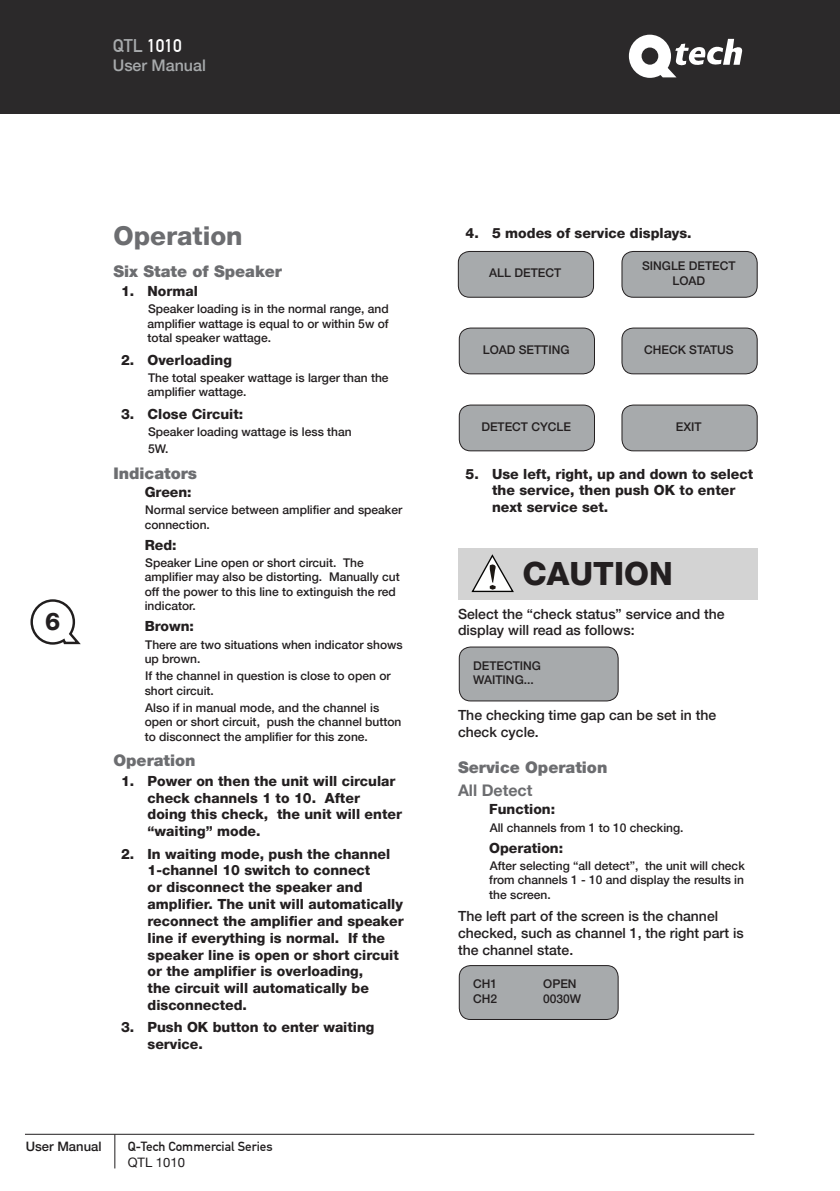
<style>
.page{position:relative;width:840px;height:1191px;background:#fff}
.page>*{position:absolute;margin:0;border:0;box-sizing:border-box;transform-origin:0 0}
.t1{font:800 32px "Helvetica Neue";color:#231f20}
.t2{font:800 26px "Helvetica Neue";color:#6c6d70}
.t3{font:800 24px "Helvetica Neue";color:#231f20}
.t4{font:18px "DIN Mittelschrift";color:#fff}
.t5{font:900 16px "Helvetica Neue";color:#6c6d70}
.t6{font:500 16px "Helvetica Neue";color:#a7aaac}
.t7{font:700 16px "Helvetica Neue";color:#6c6d70}
.t8{font:800 14px/16.8px "Helvetica Neue";color:#231f20}
.t9{font:500 14px/16.8px "Helvetica Neue";color:#231f20}
.t10{font:13px "DIN Mittelschrift";color:#201d1e}
.t11{font:500 13px "Helvetica Neue";color:#201d1e}
.t12{font:13px "Helvetica Neue";color:#201d1e}
.t13{font:500 12px/14.4px "Helvetica Neue";color:#231f20}
.s1{color:#a7aaac}
</style>
<div class="page">
<hr style="left:25px;top:1134px;width:728px;height:1px;background:#201d1e">
<hr style="left:114px;top:1134px;width:1px;height:34px;background:#201d1e">
<div style="left:0;top:0;width:839px;height:113px;background:#2b292a"></div>
<svg style="left:30px;top:599px;width:51px;height:46px"></svg>
<svg style="left:628px;top:35px;width:114px;height:43px"></svg>
<div style="left:458px;top:251px;width:135px;height:46px;background:#a7aaac;border-radius:11px"></div>
<div style="left:457px;top:251px;width:136px;height:47px;border:1px solid #231f20;border-radius:11px"></div>
<div style="left:459px;top:328px;width:135px;height:46px;background:#a7aaac;border-radius:11px"></div>
<div style="left:458px;top:327px;width:136px;height:47px;border:1px solid #231f20;border-radius:11px"></div>
<div style="left:459px;top:405px;width:135px;height:46px;background:#a7aaac;border-radius:11px"></div>
<div style="left:458px;top:404px;width:136px;height:47px;border:1px solid #231f20;border-radius:11px"></div>
<div style="left:621px;top:405px;width:135px;height:46px;background:#a7aaac;border-radius:11px"></div>
<div style="left:621px;top:404px;width:136px;height:47px;border:1px solid #231f20;border-radius:11px"></div>
<div style="left:621px;top:328px;width:135px;height:46px;background:#a7aaac;border-radius:11px"></div>
<div style="left:621px;top:327px;width:136px;height:47px;border:1px solid #231f20;border-radius:11px"></div>
<div style="left:621px;top:251px;width:135px;height:46px;background:#a7aaac;border-radius:11px"></div>
<div style="left:621px;top:251px;width:136px;height:47px;border:1px solid #231f20;border-radius:11px"></div>
<div style="left:459px;top:647px;width:158px;height:54px;background:#a7aaac;border-radius:11px"></div>
<div style="left:458px;top:646px;width:160px;height:55px;border:1px solid #231f20;border-radius:11px"></div>
<div style="left:459px;top:965px;width:158px;height:54px;background:#a7aaac;border-radius:11px"></div>
<div style="left:458px;top:965px;width:160px;height:55px;border:1px solid #231f20;border-radius:11px"></div>
<div style="left:458px;top:548px;width:299px;height:51px;background:#d3d3d3"></div>
<svg style="left:471px;top:554px;width:43px;height:39px"></svg>
<h3 class="t4" style="left:113px;top:35px;width:70px"><span class="s1">QTL</span> 1010</h3>
<h3 class="t6" style="left:113px;top:56px;width:95px">User Manual</h3>
<h3 class="t3" style="left:45px;top:607px;width:17px">6</h3>
<h2 class="t2" style="left:113px;top:221px;width:131px">Operation</h2>
<h3 class="t5" style="left:113px;top:261px;width:170px">Six State of Speaker</h3>
<p class="t8" style="left:121px;top:283px;width:78px">1. Normal</p>
<p class="t13" style="left:147px;top:302px;width:243px;text-align:justify">Speaker loading is in the normal range, and amplifier wattage is equal to or within 5w of total speaker wattage.</p>
<p class="t8" style="left:121px;top:351px;width:112px">2. Overloading</p>
<p class="t13" style="left:147px;top:370px;width:242px">The total speaker wattage is larger than the amplifier wattage.</p>
<p class="t8" style="left:121px;top:405px;width:124px">3. Close Circuit:</p>
<p class="t13" style="left:148px;top:423px;width:205px;line-height:17.2px">Speaker loading wattage is less than<br>5W.</p>
<h3 class="t5" style="left:113px;top:463px;width:85px">Indicators</h3>
<p class="t8" style="left:145px;top:483px;width:48px">Green:</p>
<p class="t13" style="left:145px;top:503px;width:259px">Normal service between amplifier and speaker connection.</p>
<p class="t8" style="left:145px;top:536px;width:33px">Red:</p>
<p class="t13" style="left:145px;top:555px;width:256px">Speaker Line open or short circuit. The amplifier may also be distorting. Manually cut off the power to this line to extinguish the red indicator.</p>
<p class="t8" style="left:145px;top:618px;width:51px">Brown:</p>
<p class="t13" style="left:145px;top:637px;width:259px">There are two situations when indicator shows up brown.</p>
<p class="t13" style="left:145px;top:668px;width:247px">If the channel in question is close to open or short circuit.</p>
<p class="t13" style="left:145px;top:700px;width:258px">Also if in manual mode, and the channel is open or short circuit, push the channel button to disconnect the amplifier for this zone.</p>
<h3 class="t5" style="left:113px;top:751px;width:84px">Operation</h3>
<p class="t8" style="left:147px;top:772px;width:256px;text-indent:-26px">1. Power on then the unit will circular check channels 1 to 10. After doing this check, the unit will enter “waiting” mode.</p>
<p class="t8" style="left:147px;top:845px;width:257px;text-indent:-26px">2. In waiting mode, push the channel<br>1-channel 10 switch to connect<br>or disconnect the speaker and amplifier. The unit will automatically reconnect the amplifier and speaker line if everything is normal. If the speaker line is open or short circuit or the amplifier is overloading,<br>the circuit will automatically be disconnected.</p>
<p class="t8" style="left:147px;top:1019px;width:228px;text-indent:-26px">3. Push OK button to enter waiting service.</p>
<p class="t11" style="left:26px;top:1138px;width:77px">User Manual</p>
<p class="t10" style="left:128px;top:1139px;width:146px">Q-Tech Commercial Series</p>
<p class="t12" style="left:128px;top:1154px;width:59px">QTL 1010</p>
<p class="t8" style="left:465px;top:224px;width:226px">4. 5 modes of service displays.</p>
<p class="t13" style="left:489px;top:266px;width:73px">ALL DETECT</p>
<p class="t13" style="left:482px;top:342px;width:88px">LOAD SETTING</p>
<p class="t13" style="left:641px;top:259px;width:95px;text-align:center">SINGLE DETECT<br>LOAD</p>
<p class="t13" style="left:643px;top:342px;width:91px">CHECK STATUS</p>
<p class="t13" style="left:481px;top:419px;width:91px">DETECT CYCLE</p>
<p class="t13" style="left:675px;top:419px;width:27px">EXIT</p>
<p class="t8" style="left:492px;top:465px;width:262px;text-indent:-26px">5. Use left, right, up and down to select the service, then push OK to enter next service set.</p>
<h1 class="t1" style="left:522px;top:555px;width:151px">CAUTION</h1>
<p class="t9" style="left:458px;top:605px;width:268px">Select the “check status” service and the display will read as follows:</p>
<p class="t13" style="left:473px;top:658px;width:69px">DETECTING<br>WAITING...</p>
<p class="t9" style="left:458px;top:706px;width:260px">The checking time gap can be set in the check cycle.</p>
<h3 class="t5" style="left:458px;top:758px;width:151px">Service Operation</h3>
<h3 class="t7" style="left:458px;top:780px;width:76px">All Detect</h3>
<p class="t8" style="left:489px;top:801px;width:67px">Function:</p>
<p class="t13" style="left:489px;top:820px;width:195px">All channels from 1 to 10 checking.</p>
<p class="t8" style="left:489px;top:839px;width:75px">Operation:</p>
<p class="t13" style="left:489px;top:858px;width:257px;text-align:justify">After selecting “all detect”, the unit will check from channels 1 - 10 and display the results in the screen.</p>
<p class="t9" style="left:458px;top:907px;width:287px">The left part of the screen is the channel checked, such as channel 1, the right part is the channel state.</p>
<p class="t13" style="left:473px;top:976px;width:25px">CH1</p>
<p class="t13" style="left:543px;top:976px;width:35px">OPEN</p>
<p class="t13" style="left:473px;top:991px;width:25px">CH2</p>
<p class="t13" style="left:543px;top:991px;width:40px">0030W</p>
</div>
